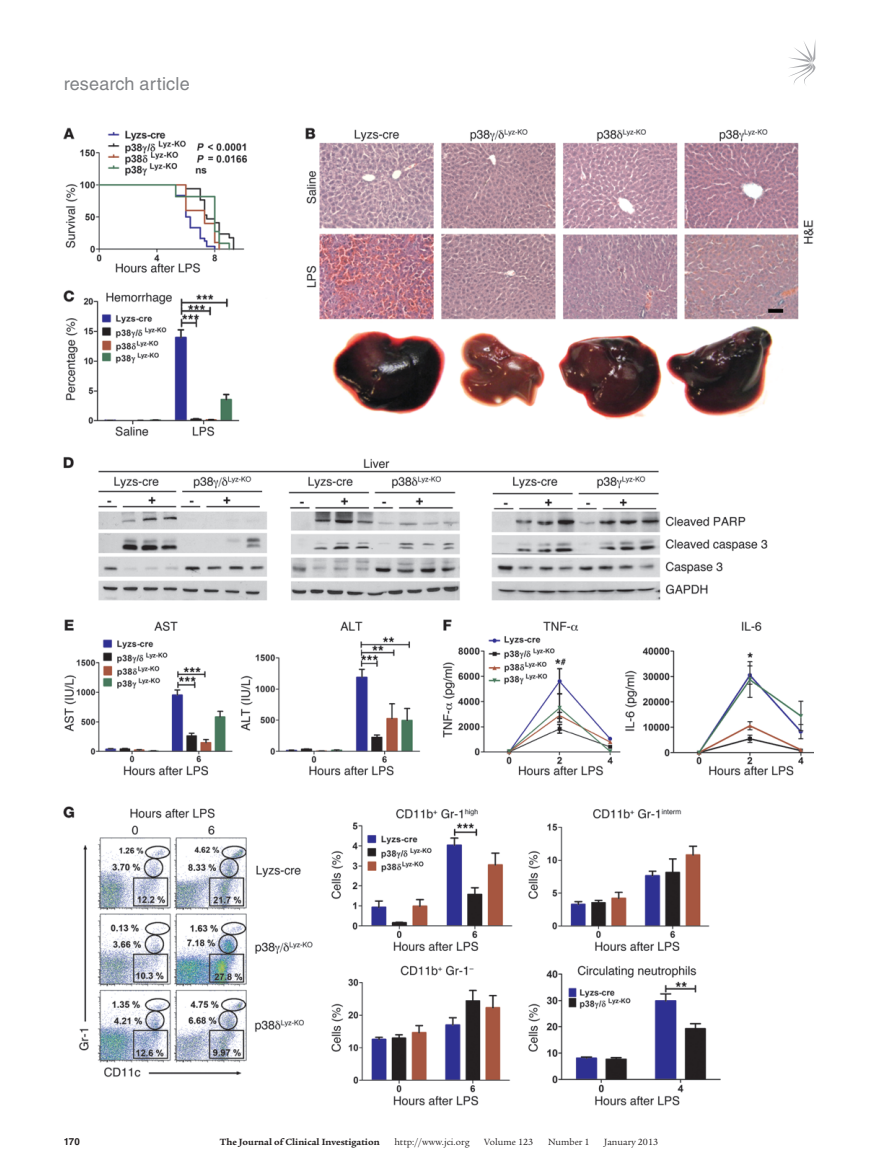
<style>
.page{position:relative;width:878px;height:1175px;background:#fff}
.page>*{position:absolute;margin:0;border:0;box-sizing:border-box;transform-origin:0 0}
.t1{font:18px "Helvetica LT Std";letter-spacing:.01em;color:#808285}
.t2{font:9.75px "Legacy Serif Std";color:#231f20}
.t3{font:700 9.75px "Legacy Serif Std";color:#231f20}
.t4{font:700 9.75px "Helvetica LT Std";color:#231f20}
</style>
<div class="page">
<svg style="left:789px;top:42px;width:26px;height:43px"></svg>
<img style="left:64px;top:127px;width:749px;height:978px">
<h1 class="t1" style="left:64px;top:73px;width:127px">research article</h1>
<p class="t4" style="left:64px;top:1135px;width:17px">170</p>
<p class="t3" style="left:220px;top:1135px;width:161px">The Journal of Clinical Investigation</p>
<p class="t2" style="left:394px;top:1136px;width:77px">http://www.jci.org</p>
<p class="t2" style="left:484px;top:1136px;width:50px">Volume 123</p>
<p class="t2" style="left:548px;top:1136px;width:43px">Number 1</p>
<p class="t2" style="left:604px;top:1136px;width:55px">January 2013</p>
</div>
